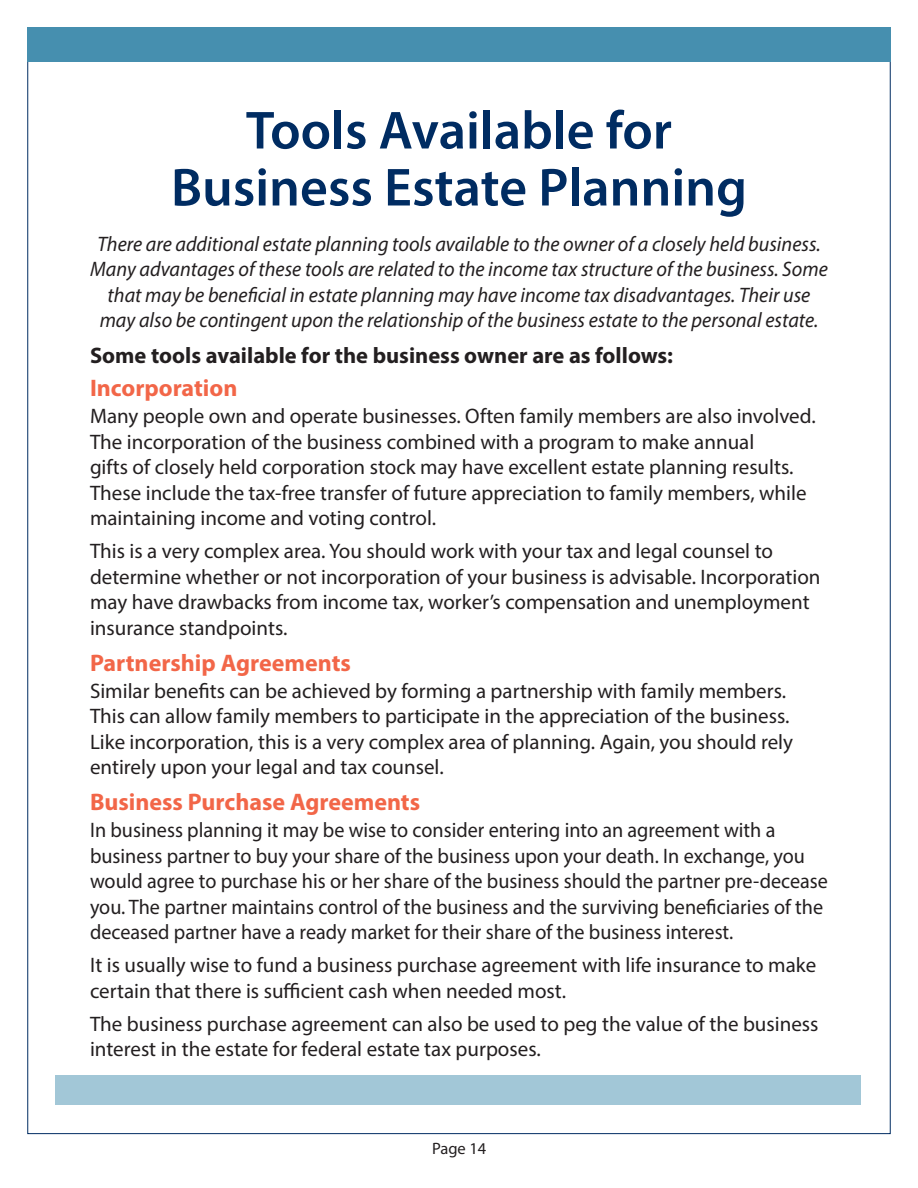
<style>
.page{position:relative;width:918px;height:1188px;background:#fff}
.page>*{position:absolute;margin:0;border:0;box-sizing:border-box;transform-origin:0 0}
.HD-large{font:600 54px/57px "Myriad Pro";color:#002c62;text-align:center}
.HD-Steps{font:700 24px "Myriad Pro";color:#f26648}
.TXT-bold{font:700 22.5px "Myriad Pro";color:#231f20}
.TXT-body_n{font:21px/25.5px "Myriad Pro";color:#231f20}
.TXT-body{font:21px/25.5px "Myriad Pro";color:#231f20}
.TXT-body_n-2{font:21px/25.5px "Myriad Pro";color:#231f20;scale:.96 1}
.TXT-body-2{font:italic 21px/25.5px "Myriad Pro";color:#231f20;text-align:center;scale:.96 1}
.t1{font:16.5px "Myriad Pro";color:#231f20}
</style>
<div class="page">
<div style="left:27px;top:27px;width:864px;height:35px;background:#468faf"></div>
<div style="left:56px;top:1076px;width:805px;height:29px;background:#a2c7d7"></div>
<p class="HD-large" style="left:171px;top:101px;width:578px">Tools Available for<br>Business Estate Planning</p>
<p class="TXT-body-2" style="left:90px;top:231px;width:770px">There are additional estate planning tools available to the owner of a closely held business.<br>Many advantages of these tools are related to the income tax structure of the business. Some that may be beneficial in estate planning may have income tax disadvantages. Their use may also be contingent upon the relationship of the business estate to the personal estate.</p>
<p class="TXT-bold" style="left:90px;top:341px;width:585px">Some tools available for the business owner are as follows:</p>
<p class="HD-Steps" style="left:90px;top:373px;width:149px">Incorporation</p>
<p class="TXT-body_n" style="left:90px;top:403px;width:727px">Many people own and operate businesses. Often family members are also involved.<br>The incorporation of the business combined with a program to make annual<br>gifts of closely held corporation stock may have excellent estate planning results.<br>These include the tax-free transfer of future appreciation to family members, while maintaining income and voting control.</p>
<p class="TXT-body" style="left:90px;top:538px;width:732px">This is a very complex area. You should work with your tax and legal counsel to determine whether or not incorporation of your business is advisable. Incorporation may have drawbacks from income tax, worker’s compensation and unemployment insurance standpoints.</p>
<p class="HD-Steps" style="left:90px;top:647px;width:262px">Partnership Agreements</p>
<p class="TXT-body_n" style="left:90px;top:678px;width:705px">Similar benefits can be achieved by forming a partnership with family members.<br>This can allow family members to participate in the appreciation of the business.<br>Like incorporation, this is a very complex area of planning. Again, you should rely entirely upon your legal and tax counsel.</p>
<p class="HD-Steps" style="left:90px;top:787px;width:332px">Business Purchase Agreements</p>
<p class="TXT-body_n-2" style="left:90px;top:817px;width:770px">In business planning it may be wise to consider entering into an agreement with a business partner to buy your share of the business upon your death. In exchange, you would agree to purchase his or her share of the business should the partner pre-decease you. The partner maintains control of the business and the surviving beneficiaries of the deceased partner have a ready market for their share of the business interest.</p>
<p class="TXT-body" style="left:90px;top:952px;width:728px">It is usually wise to fund a business purchase agreement with life insurance to make certain that there is sufficient cash when needed most.</p>
<p class="TXT-body" style="left:90px;top:1011px;width:730px">The business purchase agreement can also be used to peg the value of the business interest in the estate for federal estate tax purposes.</p>
<p class="t1" style="left:432px;top:1138px;width:56px">Page 14</p>
</div>
